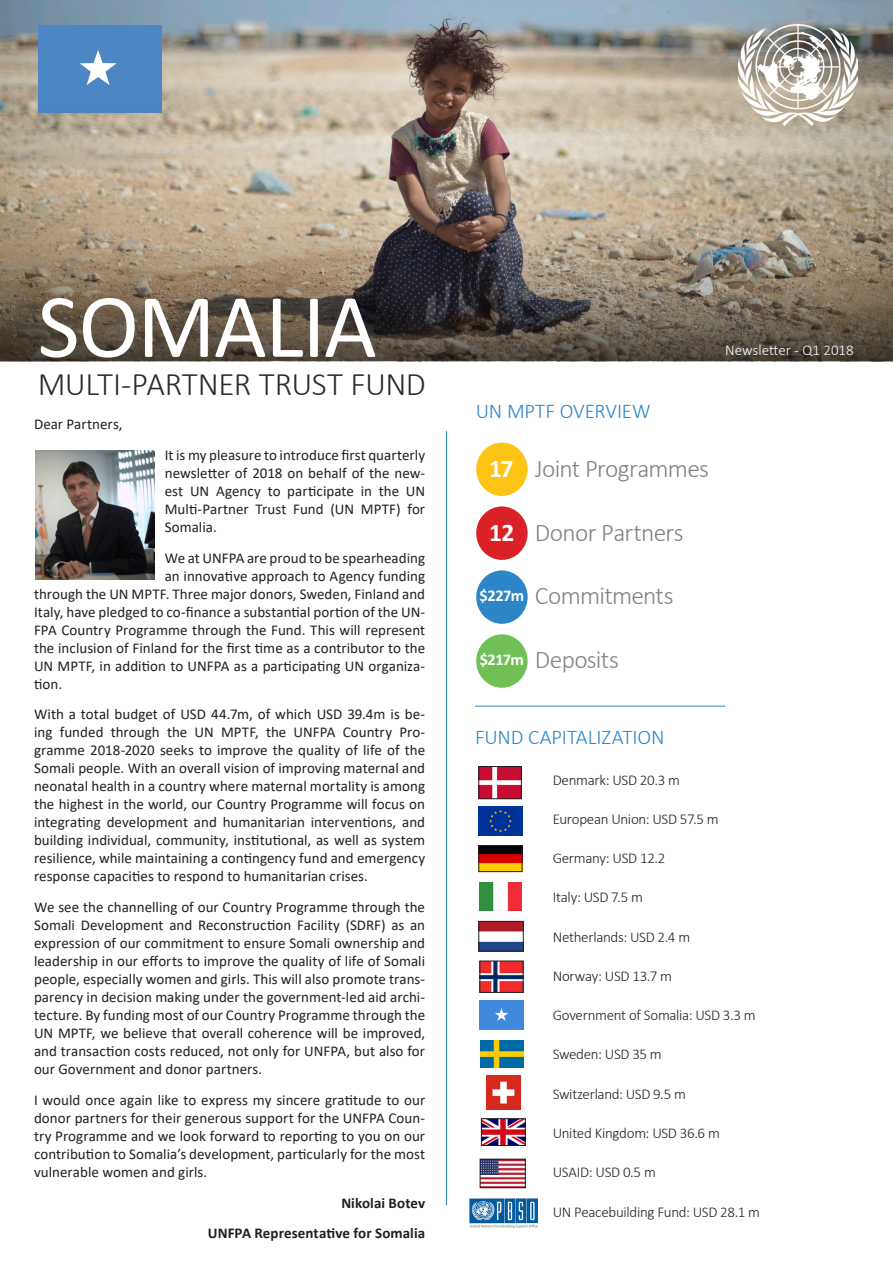
<style>
.page{position:relative;width:893px;height:1263px;background:#fff}
.page>*{position:absolute;margin:0;border:0;box-sizing:border-box;transform-origin:0 0}
.t1{font:91.5px "Calibri";letter-spacing:-.02em;color:#fff}
.t2{font:300 33px "Calibri";letter-spacing:-.015em;color:#000}
.t3{font:300 25.5px "Calibri";letter-spacing:-.03em;color:#808285}
.t4{font:700 25.5px "Calibri";color:#fff}
.t5{font:300 21px "Calibri";letter-spacing:-.005em;color:#2d86c7}
.t6{font:700 16.5px "Calibri";letter-spacing:-.04em;color:#fff}
.t7{font:15px/18px "Calibri";color:#231f20;text-align:justify}
.t8{font:300 15px "Calibri";letter-spacing:-.02em;color:#231f20}
.t9{font:700 15px "Calibri";letter-spacing:.005em;color:#231f20}
.t10{font:300 15px "Calibri";color:#fff}
</style>
<div class="page">
<img style="left:0;top:1px;width:893px;height:360px">
<img style="left:738px;top:24px;width:120px;height:101px">
<hr style="left:446px;top:431px;width:1px;height:774px;background:#2d86c7">
<img style="left:481px;top:768px;width:38px;height:29px">
<div style="left:479px;top:766px;width:42px;height:33px;border:1px solid #231f20"></div>
<img style="left:479px;top:806px;width:43px;height:29px">
<img style="left:479px;top:882px;width:43px;height:28px">
<img style="left:482px;top:963px;width:39px;height:27px">
<img style="left:481px;top:1041px;width:43px;height:27px">
<img style="left:486px;top:1076px;width:34px;height:33px">
<img style="left:483px;top:1121px;width:40px;height:22px">
<div style="left:481px;top:1119px;width:44px;height:26px;border:1px solid #231f20"></div>
<img style="left:469px;top:1198px;width:68px;height:29px">
<img style="left:481px;top:848px;width:39px;height:22px">
<div style="left:479px;top:846px;width:43px;height:26px;border:1px solid #231f20"></div>
<img style="left:480px;top:1001px;width:43px;height:29px">
<img style="left:481px;top:923px;width:40px;height:26px">
<div style="left:479px;top:921px;width:44px;height:30px;border:1px solid #231f20"></div>
<img style="left:482px;top:1161px;width:41px;height:23px">
<div style="left:480px;top:1159px;width:45px;height:29px;border:1px solid #231f20"></div>
<img style="left:35px;top:451px;width:120px;height:129px">
<div style="left:476px;top:570px;width:52px;height:54px;background:#2d86c7;border-radius:50%"></div>
<div style="left:476px;top:634px;width:52px;height:54px;background:#71c055;border-radius:50%"></div>
<div style="left:476px;top:506px;width:52px;height:54px;background:#da2128;border-radius:50%"></div>
<div style="left:476px;top:443px;width:52px;height:53px;background:#fec415;border-radius:50%"></div>
<hr style="left:475px;top:706px;width:250px;height:1px;background:#2d86c7">
<p class="t1" style="left:38px;top:263px;width:341px">SOMALIA</p>
<h2 class="t2" style="left:38px;top:364px;width:390px">MULTI-PARTNER TRUST FUND</h2>
<p class="t7" style="left:34px;top:415px;width:90px">Dear Partners,</p>
<p class="t7" style="left:165px;top:445px;width:262px">It is my pleasure to introduce first quarterly newsletter of 2018 on behalf of the new&shy;est UN Agency to participate in the UN Multi-Partner Trust Fund (UN MPTF) for Somalia.</p>
<p class="t7" style="left:165px;top:548px;width:262px">We at UNFPA are proud to be spearheading</p>
<p class="t7" style="left:165px;top:566px;width:262px">an innovative approach to Agency funding</p>
<p class="t7" style="left:34px;top:584px;width:393px">through the UN MPTF. Three major donors, Sweden, Finland and</p>
<p class="t7" style="left:34px;top:602px;width:393px">Italy, have pledged to co-finance a substantial portion of the UN-</p>
<p class="t7" style="left:34px;top:620px;width:393px">FPA Country Programme through the Fund. This will represent</p>
<p class="t7" style="left:34px;top:638px;width:393px">the inclusion of Finland for the first time as a contributor to the</p>
<p class="t7" style="left:34px;top:656px;width:393px">UN MPTF, in addition to UNFPA as a participating UN organiza-</p>
<p class="t7" style="left:34px;top:674px;width:30px">tion.</p>
<p class="t7" style="left:34px;top:705px;width:393px">With a total budget of USD 44.7m, of which USD 39.4m is be&shy;ing funded through the UN MPTF, the UNFPA Country Pro&shy;gramme 2018-2020 seeks to improve the quality of life of the Somali people. With an overall vision of improving maternal and neonatal health in a country where maternal mortality is among the highest in the world, our Country Programme will focus on integrating development and humanitarian interventions, and building individual, community, institutional, as well as system resilience, while maintaining a contingency fund and emergency response capacities to respond to humanitarian crises.</p>
<p class="t7" style="left:34px;top:898px;width:393px">We see the channelling of our Country Programme through the Somali Development and Reconstruction Facility (SDRF) as an expression of our commitment to ensure Somali ownership and leadership in our efforts to improve the quality of life of Somali people, especially women and girls. This will also promote trans&shy;parency in decision making under the government-led aid archi&shy;tecture. By funding most of our Country Programme through the UN MPTF, we believe that overall coherence will be improved, and transaction costs reduced, not only for UNFPA, but also for our Government and donor partners.</p>
<p class="t7" style="left:34px;top:1090px;width:393px">I would once again like to express my sincere gratitude to our donor partners for their generous support for the UNFPA Coun&shy;try Programme and we look forward to reporting to you on our contribution to Somalia’s development, particularly for the most vulnerable women and girls.</p>
<p class="t9" style="left:341px;top:1192px;width:85px">Nikolai Botev</p>
<p class="t9" style="left:208px;top:1223px;width:219px">UNFPA Representative for Somalia</p>
<p class="t10" style="left:725px;top:341px;width:130px">Newsletter - Q1 2018</p>
<p class="t5" style="left:476px;top:398px;width:176px">UN MPTF OVERVIEW</p>
<p class="t4" style="left:489px;top:450px;width:26px">17</p>
<p class="t3" style="left:535px;top:452px;width:176px">Joint Programmes</p>
<p class="t4" style="left:489px;top:514px;width:27px">12</p>
<p class="t3" style="left:535px;top:516px;width:150px">Donor Partners</p>
<p class="t6" style="left:479px;top:584px;width:46px">$227m</p>
<p class="t3" style="left:535px;top:580px;width:140px">Commitments</p>
<p class="t6" style="left:480px;top:648px;width:46px">$217m</p>
<p class="t3" style="left:535px;top:644px;width:86px">Deposits</p>
<p class="t5" style="left:475px;top:724px;width:191px">FUND CAPITALIZATION</p>
<p class="t8" style="left:553px;top:770px;width:129px">Denmark: USD 20.3 m</p>
<p class="t8" style="left:553px;top:810px;width:167px">European Union: USD 57.5 m</p>
<p class="t8" style="left:553px;top:849px;width:114px">Germany: USD 12.2</p>
<p class="t8" style="left:553px;top:888px;width:92px">Italy: USD 7.5 m</p>
<p class="t8" style="left:553px;top:927px;width:139px">Netherlands: USD 2.4 m</p>
<p class="t8" style="left:553px;top:967px;width:121px">Norway: USD 13.7 m</p>
<p class="t8" style="left:553px;top:1006px;width:205px">Government of Somalia: USD 3.3 m</p>
<p class="t8" style="left:553px;top:1045px;width:111px">Sweden: USD 35 m</p>
<p class="t8" style="left:553px;top:1084px;width:135px">Switzerland: USD 9.5 m</p>
<p class="t8" style="left:553px;top:1124px;width:169px">United Kingdom: USD 36.6 m</p>
<p class="t8" style="left:553px;top:1163px;width:105px">USAID: USD 0.5 m</p>
<p class="t8" style="left:553px;top:1202px;width:209px">UN Peacebuilding Fund: USD 28.1 m</p>
</div>
